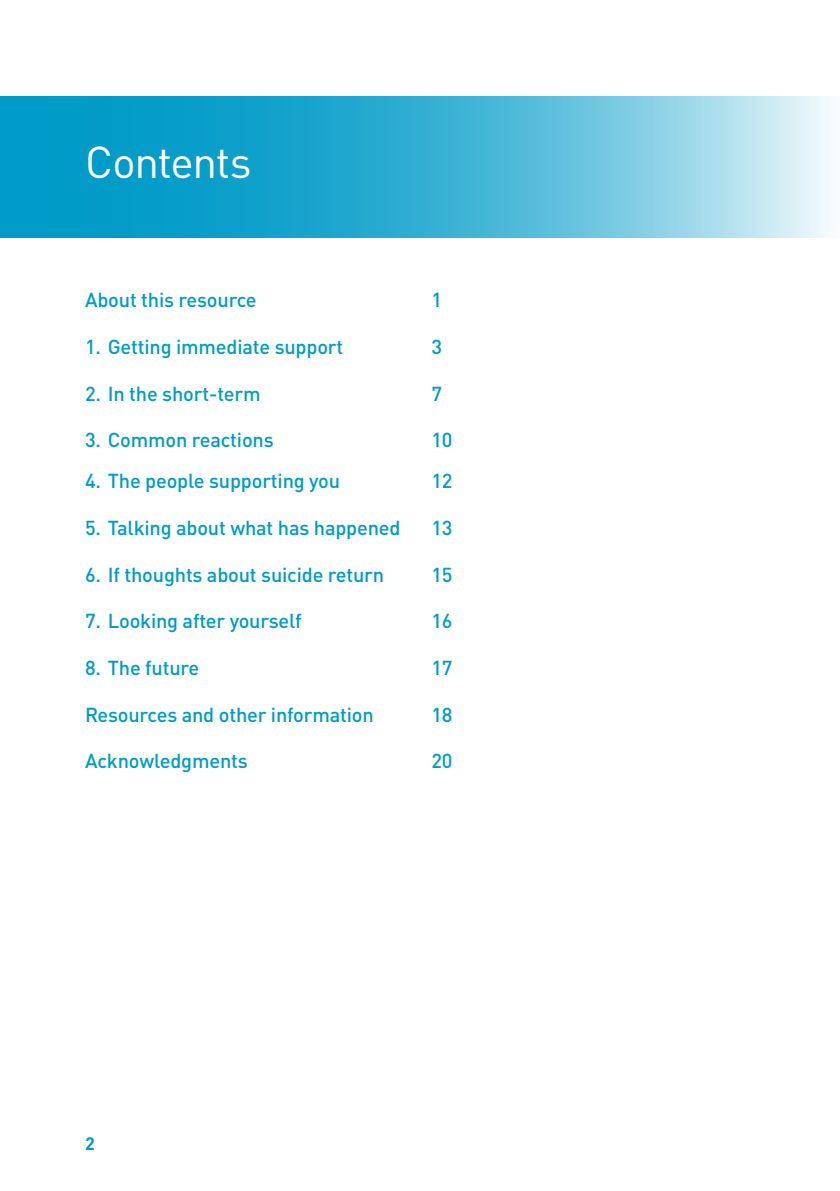
<style>
.page{position:relative;width:840px;height:1191px;background:#fff}
.page>*{position:absolute;margin:0;border:0;box-sizing:border-box;transform-origin:0 0}
.t1{font:44px "DINOT";letter-spacing:-.03em;color:#fff}
.t2{font:500 20px "DINOT";letter-spacing:-.01em;color:#009bc8}
.t3{font:700 17.8px "DINOT";color:#009bc8}
</style>
<div class="page">
<svg style="left:0;top:96px;width:830px;height:142px;background:#48b7d7"></svg>
<p class="t1" style="left:85px;top:135px;width:168px">Contents</p>
<p class="t2" style="left:85px;top:287px;width:173px">About this resource</p>
<p class="t2" style="left:431px;top:287px;width:12px">1</p>
<p class="t2" style="left:85px;top:334px;width:259px">1. Getting immediate support</p>
<p class="t2" style="left:431px;top:334px;width:12px">3</p>
<p class="t2" style="left:85px;top:380px;width:177px">2. In the short-term</p>
<p class="t2" style="left:431px;top:380px;width:12px">7</p>
<p class="t2" style="left:85px;top:427px;width:190px">3. Common reactions</p>
<p class="t2" style="left:431px;top:427px;width:23px">10</p>
<p class="t2" style="left:85px;top:468px;width:256px">4. The people supporting you</p>
<p class="t2" style="left:431px;top:468px;width:23px">12</p>
<p class="t2" style="left:85px;top:515px;width:317px">5. Talking about what has happened</p>
<p class="t2" style="left:431px;top:515px;width:23px">13</p>
<p class="t2" style="left:85px;top:561px;width:300px">6. If thoughts about suicide return</p>
<p class="t2" style="left:431px;top:561px;width:23px">15</p>
<p class="t2" style="left:85px;top:608px;width:218px">7. Looking after yourself</p>
<p class="t2" style="left:431px;top:608px;width:23px">16</p>
<p class="t2" style="left:85px;top:655px;width:116px">8. The future</p>
<p class="t2" style="left:431px;top:655px;width:23px">17</p>
<p class="t2" style="left:85px;top:702px;width:290px">Resources and other information</p>
<p class="t2" style="left:431px;top:702px;width:23px">18</p>
<p class="t2" style="left:85px;top:748px;width:164px">Acknowledgments</p>
<p class="t2" style="left:431px;top:748px;width:23px">20</p>
<p class="t3" style="left:85px;top:1131px;width:11px">2</p>
</div>
